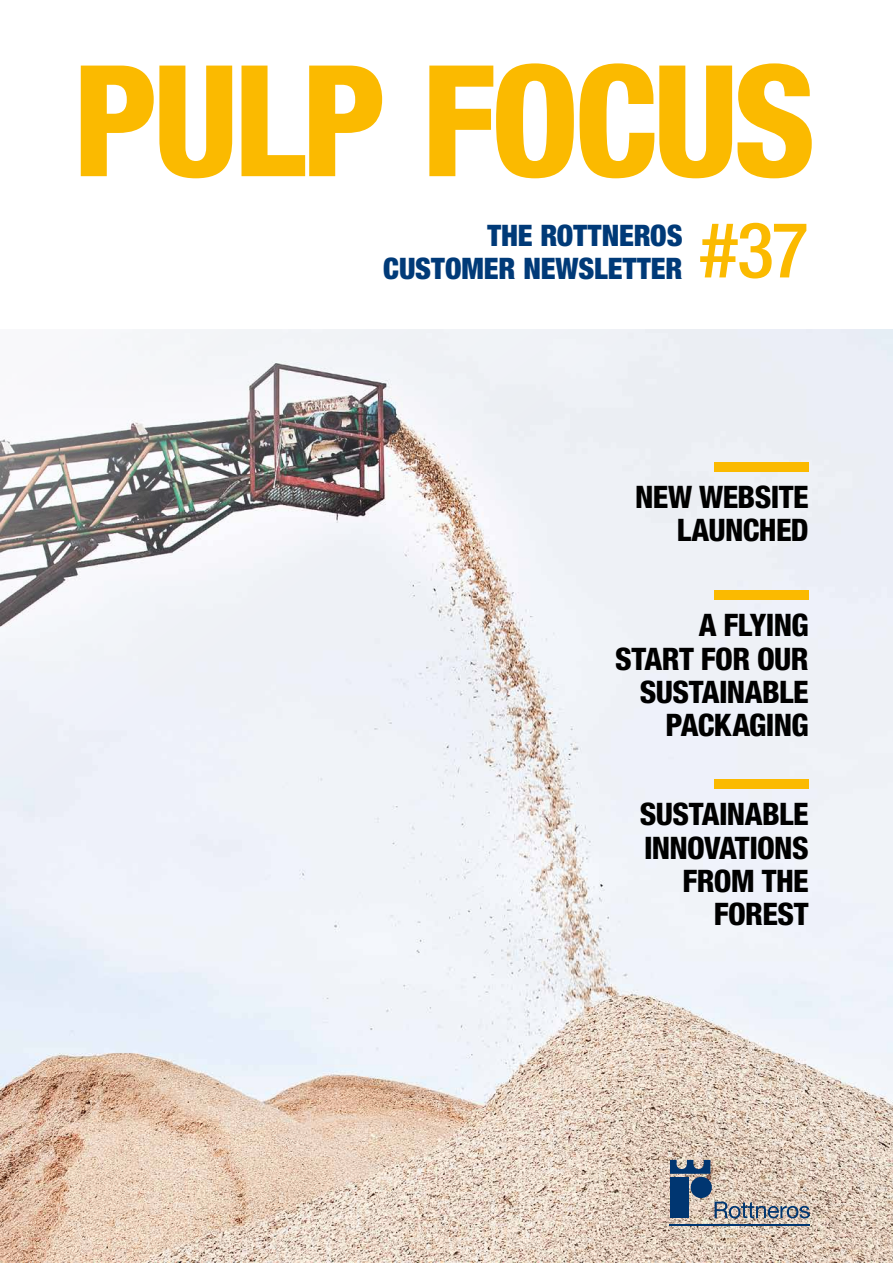
<style>
.page{position:relative;width:893px;height:1263px;background:#fff}
.page>*{position:absolute;margin:0;border:0;box-sizing:border-box;transform-origin:0 0}
.t1{font:800 condensed 154.8px "Helvetica Neue LT Std";letter-spacing:-.035em;color:#fbba00}
.t2{font:500 condensed 77.25px "Helvetica Neue LT Std";color:#fbba00}
.t3{font:800 condensed 31.05px/33.2px "Helvetica Neue LT Std";letter-spacing:-.02em;color:#000;text-align:right}
.t4{font:900 condensed 29.7px/32.5px "Helvetica Neue LT Std";letter-spacing:-.005em;color:#003a78;text-align:right}
</style>
<div class="page">
<img style="left:1px;top:330px;width:892px;height:933px">
<div style="left:714px;top:462px;width:95px;height:9px;background:#fbba00"></div>
<div style="left:714px;top:590px;width:95px;height:9px;background:#fbba00"></div>
<div style="left:714px;top:779px;width:95px;height:9px;background:#fbba00"></div>
<svg style="left:0;top:0;width:1px;height:1263px"></svg>
<div style="left:670px;top:1177px;width:19px;height:41px;background:#003671"></div>
<div style="left:691px;top:1177px;width:21px;height:21px;background:#003671;border-radius:50%"></div>
<svg style="left:670px;top:1160px;width:40px;height:14px"></svg>
<hr style="left:670px;top:1223px;width:140px;height:2px;background:#003671">
<svg style="left:715px;top:1201px;width:95px;height:17px"></svg>
<h1 class="t1" style="left:73px;top:25px;width:745px">PULP FOCUS</h1>
<p class="t4" style="left:383px;top:219px;width:301px">THE ROTTNEROS<br>CUSTOMER NEWSLETTER</p>
<h2 class="t2" style="left:700px;top:204px;width:110px">#37</h2>
<p class="t3" style="left:635px;top:480px;width:175px">NEW WEBSITE<br>LAUNCHED</p>
<p class="t3" style="left:615px;top:608px;width:195px">A FLYING<br>START FOR OUR<br>SUSTAINABLE<br>PACKAGING</p>
<p class="t3" style="left:640px;top:797px;width:170px">SUSTAINABLE<br>INNOVATIONS<br>FROM THE<br>FOREST</p>
</div>
